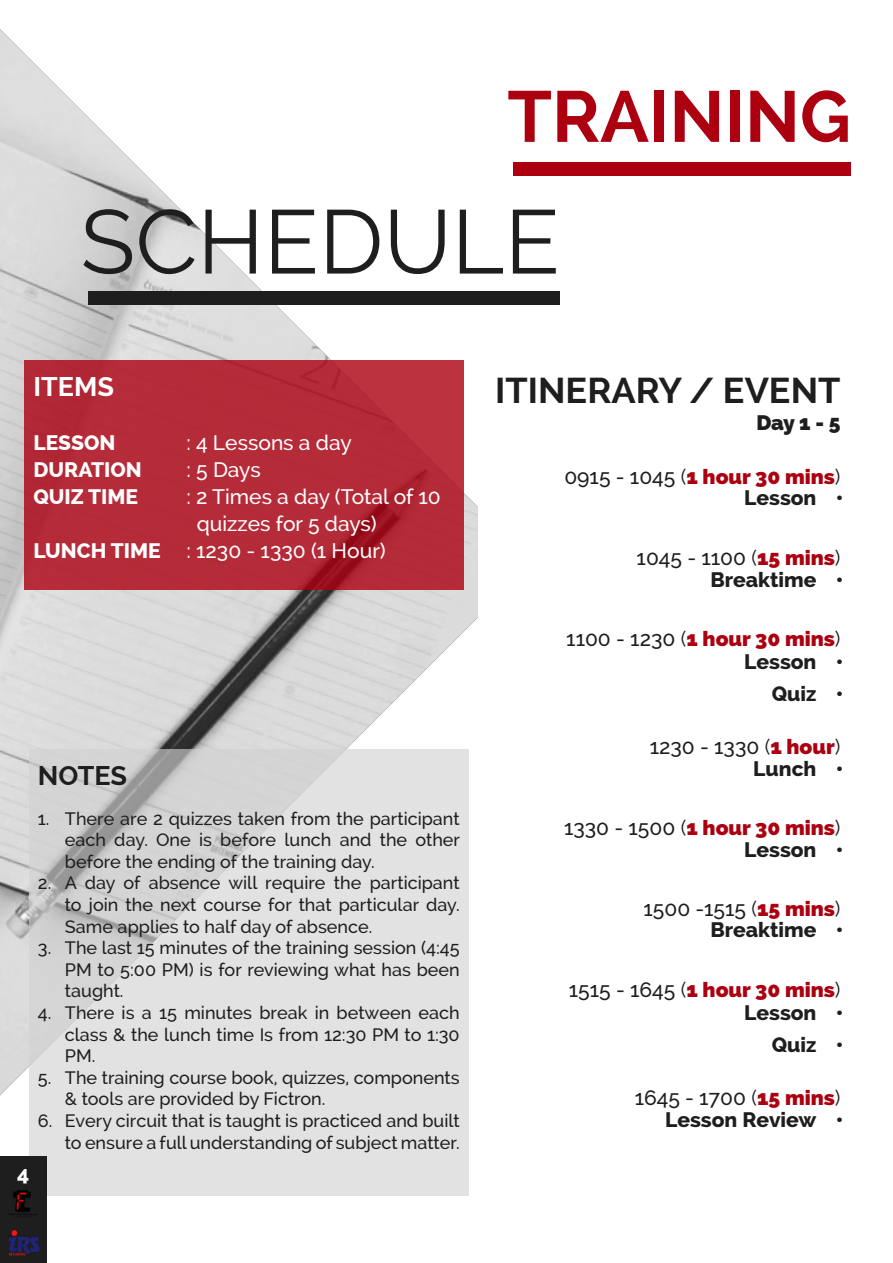
<style>
.page{position:relative;width:893px;height:1263px;background:#fff}
.page>*{position:absolute;margin:0;border:0;box-sizing:border-box;transform-origin:0 0}
.t1{font:90px "Raleway";color:#1e1e1e}
.t2{font:700 72px "Raleway";color:#ac0011}
.t3{font:700 36px "Raleway";color:#1e1e1e}
.t4{font:700 27px "Raleway";color:#fff}
.t5{font:700 27px "Raleway";letter-spacing:-.005em;color:#1e1e1e}
.t6{font:800 21px "Raleway";color:#ac0011}
.t7{font:500 21px "Raleway";color:#fff}
.t8{font:800 21px/32.4px "Raleway";color:#1e1e1e;text-align:right}
.t9{font:500 21px "Raleway";color:#1e1e1e}
.t10{font:800 21px "Raleway";color:#fff}
.t11{font:800 21px "Raleway";color:#1e1e1e}
.t12{font:500 18px/21.6px "Raleway";color:#1e1e1e;text-align:justify}
.s1{font-weight:800}
.s2{font-weight:500;color:#1e1e1e}
.s3{font-weight:400;color:#1e1e1e}
.s4{font-weight:400}
.s5{font-weight:800;color:#ac0011}
</style>
<div class="page">
<img style="left:0;top:29px;width:533px;height:1066px">
<div style="left:24px;top:360px;width:440px;height:230px;background:#b52c39"></div>
<svg style="left:29px;top:749px;width:440px;height:446px;background:#dcdcdc"></svg>
<div style="left:513px;top:162px;width:338px;height:13px;background:#ac0011"></div>
<div style="left:88px;top:291px;width:472px;height:13px;background:#1e1e1e"></div>
<div style="left:479px;top:360px;width:372px;height:835px;background:#fff"></div>
<div style="left:0;top:1156px;width:46px;height:107px;background:#1e1e1e"></div>
<img style="left:8px;top:1190px;width:29px;height:25px">
<img style="left:8px;top:1230px;width:33px;height:26px">
<h2 class="t2" style="left:507px;top:75px;width:345px">TRAINING</h2>
<h1 class="t1" style="left:80px;top:190px;width:481px">SCHEDULE</h1>
<h3 class="t4" style="left:33px;top:371px;width:82px">ITEMS</h3>
<p class="t10" style="left:33px;top:431px;width:84px">LESSON</p>
<p class="t7" style="left:186px;top:431px;width:167px">: 4 Lessons a day</p>
<p class="t10" style="left:33px;top:458px;width:110px">DURATION</p>
<p class="t7" style="left:186px;top:458px;width:76px">: 5 Days</p>
<p class="t10" style="left:33px;top:485px;width:106px">QUIZ TIME</p>
<p class="t7" style="left:186px;top:485px;width:256px">: 2 Times a day (Total of 10</p>
<p class="t7" style="left:197px;top:512px;width:182px">quizzes for 5 days)</p>
<p class="t7" style="left:33px;top:539px;width:354px"><span class="s1">LUNCH TIME</span> : 1230 - 1330 (1 Hour)</p>
<p class="t10" style="left:17px;top:1162px;width:14px">4</p>
<h3 class="t5" style="left:38px;top:760px;width:91px">NOTES</h3>
<p class="t12" style="left:65px;top:807px;width:397px;text-indent:-27px">1. There are 2 quizzes taken from the participant each day. One is before lunch and the other before the ending of the training day.</p>
<p class="t12" style="left:65px;top:872px;width:396px;text-indent:-27px">2. A day of absence will require the participant to join the next course for that particular day.<br>Same applies to half day of absence.</p>
<p class="t12" style="left:65px;top:937px;width:396px;text-indent:-27px">3. The last 15 minutes of the training session (4:45<br>PM to 5:00 PM) is for reviewing what has been taught.</p>
<p class="t12" style="left:65px;top:1002px;width:396px;text-indent:-27px">4. There is a 15 minutes break in between each class &amp; the lunch time Is from 12:30 PM to 1:30<br>PM.</p>
<p class="t12" style="left:65px;top:1067px;width:396px;text-indent:-27px">5. The training course book, quizzes, components &amp; tools are provided by Fictron.</p>
<p class="t12" style="left:38px;top:1110px;width:423px;text-align:right">6. Every circuit that is taught is practiced and built to ensure a full understanding of subject matter.</p>
<h3 class="t3" style="left:495px;top:369px;width:347px">ITINERARY / EVENT</h3>
<p class="t11" style="left:756px;top:410px;width:86px">Day 1 - 5</p>
<p class="t6" style="left:564px;top:464px;width:278px"><span class="s2">0915 - 1045</span> <span class="s3">(</span>1 hour 30 mins<span class="s3">)</span></p>
<p class="t8" style="left:744px;top:481px;width:82px">Lesson•</p>
<p class="t9" style="left:637px;top:545px;width:205px">1045 - 1100 <span class="s4">(</span><span class="s5">15 mins</span><span class="s4">)</span></p>
<p class="t8" style="left:710px;top:563px;width:115px">Breaktime•</p>
<p class="t6" style="left:566px;top:626px;width:276px"><span class="s2">1100 - 1230</span> <span class="s3">(</span>1 hour 30 mins<span class="s3">)</span></p>
<p class="t8" style="left:744px;top:645px;width:82px">Lesson•<br>Quiz•</p>
<p class="t9" style="left:650px;top:734px;width:192px">1230 - 1330 <span class="s4">(</span><span class="s5">1 hour</span><span class="s4">)</span></p>
<p class="t8" style="left:753px;top:752px;width:72px">Lunch•</p>
<p class="t6" style="left:564px;top:815px;width:278px"><span class="s2">1330 - 1500</span> <span class="s3">(</span>1 hour 30 mins<span class="s3">)</span></p>
<p class="t8" style="left:744px;top:833px;width:82px">Lesson•</p>
<p class="t9" style="left:644px;top:896px;width:198px">1500 -1515 <span class="s4">(</span><span class="s5">15 mins</span><span class="s4">)</span></p>
<p class="t8" style="left:710px;top:914px;width:115px">Breaktime•</p>
<p class="t6" style="left:569px;top:977px;width:273px"><span class="s2">1515 - 1645</span> <span class="s3">(</span>1 hour 30 mins<span class="s3">)</span></p>
<p class="t8" style="left:744px;top:996px;width:82px">Lesson•<br>Quiz•</p>
<p class="t9" style="left:635px;top:1085px;width:207px">1645 - 1700 <span class="s4">(</span><span class="s5">15 mins</span><span class="s4">)</span></p>
<p class="t8" style="left:665px;top:1104px;width:161px">Lesson Review•</p>
</div>
